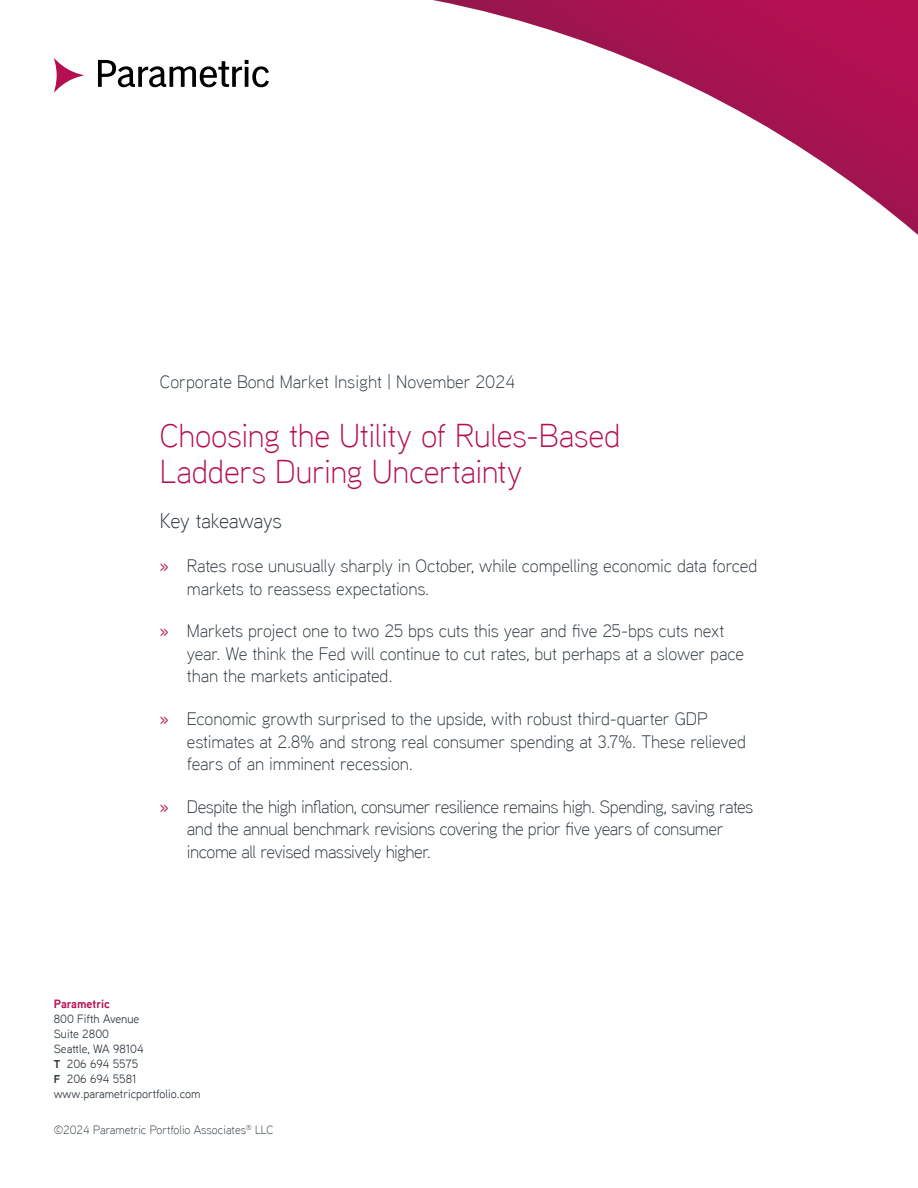
<style>
.page{position:relative;width:918px;height:1188px;background:#fff}
.page>*{position:absolute;margin:0;border:0;box-sizing:border-box;transform-origin:0 0}
.Main_Title{font:300 33px/36.6px "Aaux Next";letter-spacing:-.015em;color:#b50f52}
.Intro_Paragraph_-_Ab{font:300 21px "Aaux Next";letter-spacing:-.015em;color:#27323a}
.Intro_Paragraph_-_Ab-2{font:300 18px/22.5px "Aaux Next";letter-spacing:-.015em;color:#27323a}
.Month_Year___Author{font:300 18px "Aaux Next";color:#29333b}
.t1{font:12px/15px "Aaux Next";color:#29333b}
.t2{font:300 12px "Aaux Next";color:#29333b}
.t3{font:700 12px "Aaux Next";color:#b50f52}
.s1{font-weight:500;color:#b41e53}
.s2{font-weight:700;font-size:11.25px}
</style>
<div class="page">
<svg style="left:98px;top:60px;width:171px;height:27px"></svg>
<svg style="left:54px;top:58px;width:30px;height:35px"></svg>
<svg style="left:433px;top:0;width:485px;height:235px"></svg>
<p class="Month_Year___Author" style="left:160px;top:370px;width:357px">Corporate Bond Market Insight | November 2024</p>
<p class="Main_Title" style="left:160px;top:416px;width:462px">Choosing the Utility of Rules-Based<br>Ladders During Uncertainty</p>
<p class="Intro_Paragraph_-_Ab" style="left:160px;top:507px;width:124px">Key takeaways</p>
<p class="Intro_Paragraph_-_Ab-2" style="left:187px;top:554px;width:572px;text-indent:-27px"><span class="s1">»</span> Rates rose unusually sharply in October, while compelling economic data forced markets to reassess expectations.</p>
<p class="Intro_Paragraph_-_Ab-2" style="left:187px;top:619px;width:559px;text-indent:-27px"><span class="s1">»</span> Markets project one to two 25 bps cuts this year and five 25-bps cuts next year. We think the Fed will continue to cut rates, but perhaps at a slower pace than the markets anticipated.</p>
<p class="Intro_Paragraph_-_Ab-2" style="left:187px;top:707px;width:561px;text-indent:-27px"><span class="s1">»</span> Economic growth surprised to the upside, with robust third-quarter GDP estimates at 2.8% and strong real consumer spending at 3.7%. These relieved fears of an imminent recession.</p>
<p class="Intro_Paragraph_-_Ab-2" style="left:187px;top:795px;width:568px;text-indent:-27px"><span class="s1">»</span> Despite the high inflation, consumer resilience remains high. Spending, saving rates and the annual benchmark revisions covering the prior five years of consumer income all revised massively higher.</p>
<p class="t3" style="left:54px;top:995px;width:58px">Parametric</p>
<p class="t1" style="left:54px;top:1011px;width:148px">800 Fifth Avenue<br>Suite 2800<br>Seattle, WA 98104<br><span class="s2">T</span> 206 694 5575<br><span class="s2">F</span> 206 694 5581 www.parametricportfolio.com</p>
<p class="t2" style="left:54px;top:1122px;width:221px">©2024 Parametric Portfolio Associates<sup>®</sup> LLC</p>
</div>
